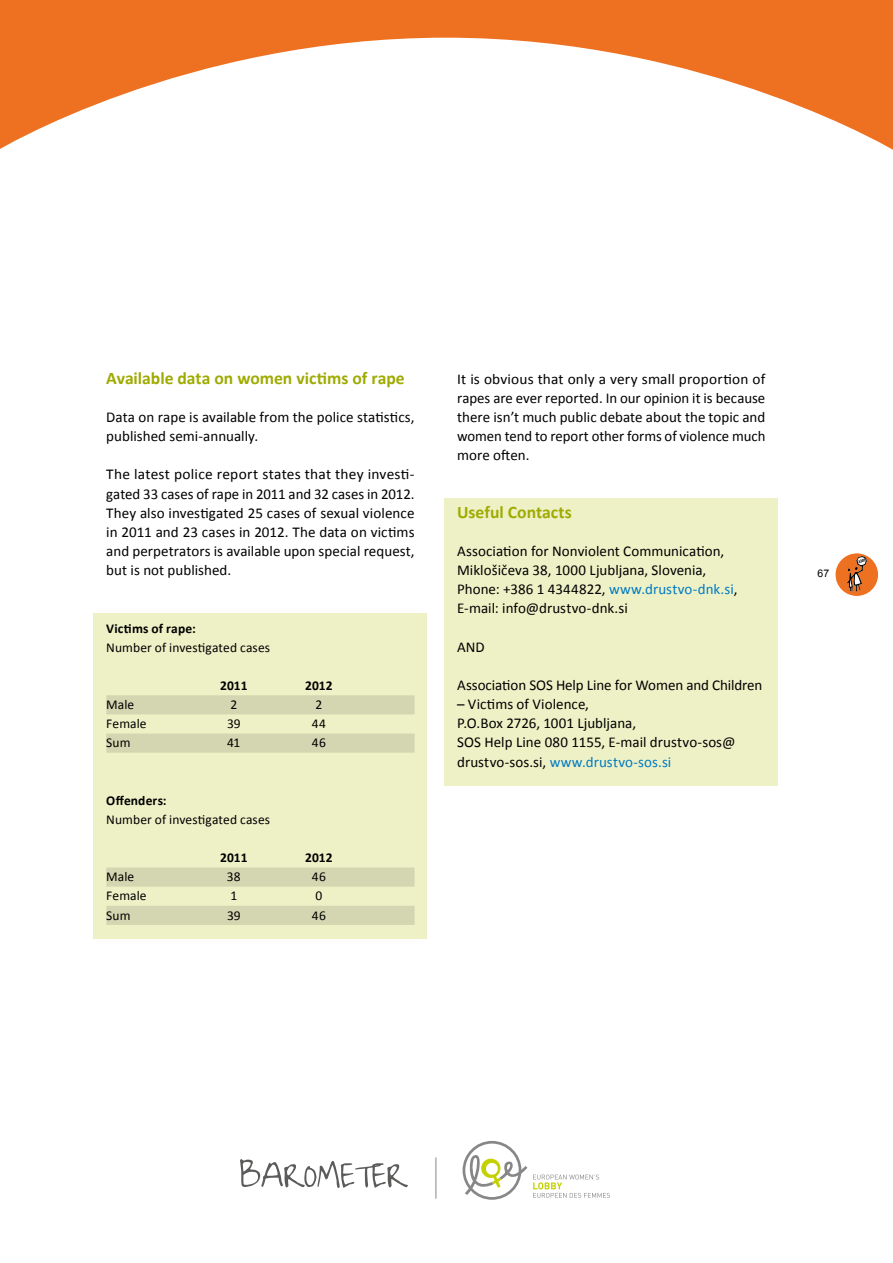
<style>
.page{position:relative;width:893px;height:1263px;background:#fff}
.page>*{position:absolute;margin:0;border:0;box-sizing:border-box;transform-origin:0 0}
.t1{font:700 17.7px "Calibri";color:#9fab00}
.t2{font:15px/19.2px "Calibri";color:#000}
.t3{font:13.5px "Calibri";letter-spacing:.005em;color:#000}
.t4{font:700 13.5px "Calibri";letter-spacing:.01em;color:#000}
.t5{font:10.5px "Arial";color:#000}
.s1{color:#007ac3}
</style>
<div class="page">
<svg style="left:0;top:0;width:893px;height:150px"></svg>
<svg style="left:533px;top:1174px;width:77px;height:24px"></svg>
<svg style="left:463px;top:1141px;width:64px;height:59px"></svg>
<hr style="left:436px;top:1157px;width:1px;height:42px;background:#868786">
<svg style="left:240px;top:1159px;width:168px;height:29px"></svg>
<div style="left:835px;top:553px;width:44px;height:43px;background:#ee7122;border-radius:50%"></div>
<div style="left:835px;top:553px;width:44px;height:44px;border:1px solid #fff;border-radius:50%"></div>
<svg style="left:847px;top:556px;width:20px;height:36px"></svg>
<div style="left:444px;top:499px;width:334px;height:287px;background:#eef1c6"></div>
<svg style="left:94px;top:613px;width:333px;height:326px;background:#e8ebc1"></svg>
<p class="t1" style="left:106px;top:367px;width:300px">Available data on women victims of rape</p>
<p class="t2" style="left:106px;top:407px;width:310px">Data on rape is available from the police statistics, published semi-annually.</p>
<p class="t2" style="left:106px;top:465px;width:310px;text-align:justify">The latest police report states that they investi&shy;gated 33 cases of rape in 2011 and 32 cases in 2012.<br>They also investigated 25 cases of sexual violence in 2011 and 23 cases in 2012. The data on victims and perpetrators is available upon special request, but is not published.</p>
<p class="t4" style="left:106px;top:619px;width:91px">Victims of rape:</p>
<p class="t3" style="left:106px;top:639px;width:165px">Number of investigated cases</p>
<p class="t4" style="left:220px;top:677px;width:29px">2011</p>
<p class="t4" style="left:305px;top:677px;width:29px">2012</p>
<p class="t3" style="left:106px;top:696px;width:30px">Male</p>
<p class="t3" style="left:230px;top:696px;width:8px">2</p>
<p class="t3" style="left:315px;top:696px;width:8px">2</p>
<p class="t3" style="left:106px;top:715px;width:42px">Female</p>
<p class="t3" style="left:227px;top:715px;width:15px">39</p>
<p class="t3" style="left:312px;top:715px;width:16px">44</p>
<p class="t3" style="left:106px;top:734px;width:26px">Sum</p>
<p class="t3" style="left:227px;top:734px;width:15px">41</p>
<p class="t3" style="left:312px;top:734px;width:15px">46</p>
<p class="t4" style="left:106px;top:792px;width:62px">Offenders:</p>
<p class="t3" style="left:106px;top:811px;width:165px">Number of investigated cases</p>
<p class="t4" style="left:220px;top:849px;width:29px">2011</p>
<p class="t4" style="left:305px;top:849px;width:29px">2012</p>
<p class="t3" style="left:106px;top:868px;width:30px">Male</p>
<p class="t3" style="left:227px;top:868px;width:15px">38</p>
<p class="t3" style="left:312px;top:868px;width:15px">46</p>
<p class="t3" style="left:106px;top:887px;width:42px">Female</p>
<p class="t3" style="left:230px;top:887px;width:8px">1</p>
<p class="t3" style="left:315px;top:887px;width:8px">0</p>
<p class="t3" style="left:106px;top:906px;width:26px">Sum</p>
<p class="t3" style="left:227px;top:906px;width:15px">39</p>
<p class="t3" style="left:312px;top:906px;width:15px">46</p>
<p class="t2" style="left:457px;top:369px;width:310px;text-align:justify">It is obvious that only a very small proportion of rapes are ever reported. In our opinion it is because there isn’t much public debate about the topic and women tend to report other forms of violence much more often.</p>
<p class="t1" style="left:457px;top:500px;width:116px">Useful Contacts</p>
<p class="t2" style="left:457px;top:541px;width:282px">Association for Nonviolent Communication, Miklošičeva 38, 1000 Ljubljana, Slovenia, Phone: +386 1 4344822, <span class="s1">www.drustvo-dnk.si</span>, E-mail: info@drustvo-dnk.si</p>
<p class="t2" style="left:457px;top:637px;width:29px">AND</p>
<p class="t2" style="left:457px;top:675px;width:307px">Association SOS Help Line for Women and Children</p>
<p class="t2" style="left:457px;top:695px;width:280px">– Victims of Violence,<br>P.O.Box 2726, 1001 Ljubljana,<br>SOS Help Line 080 1155, E-mail drustvo-sos@ drustvo-sos.si, <span class="s1">www.drustvo-sos.si</span></p>
<p class="t5" style="left:817px;top:567px;width:13px">67</p>
</div>
